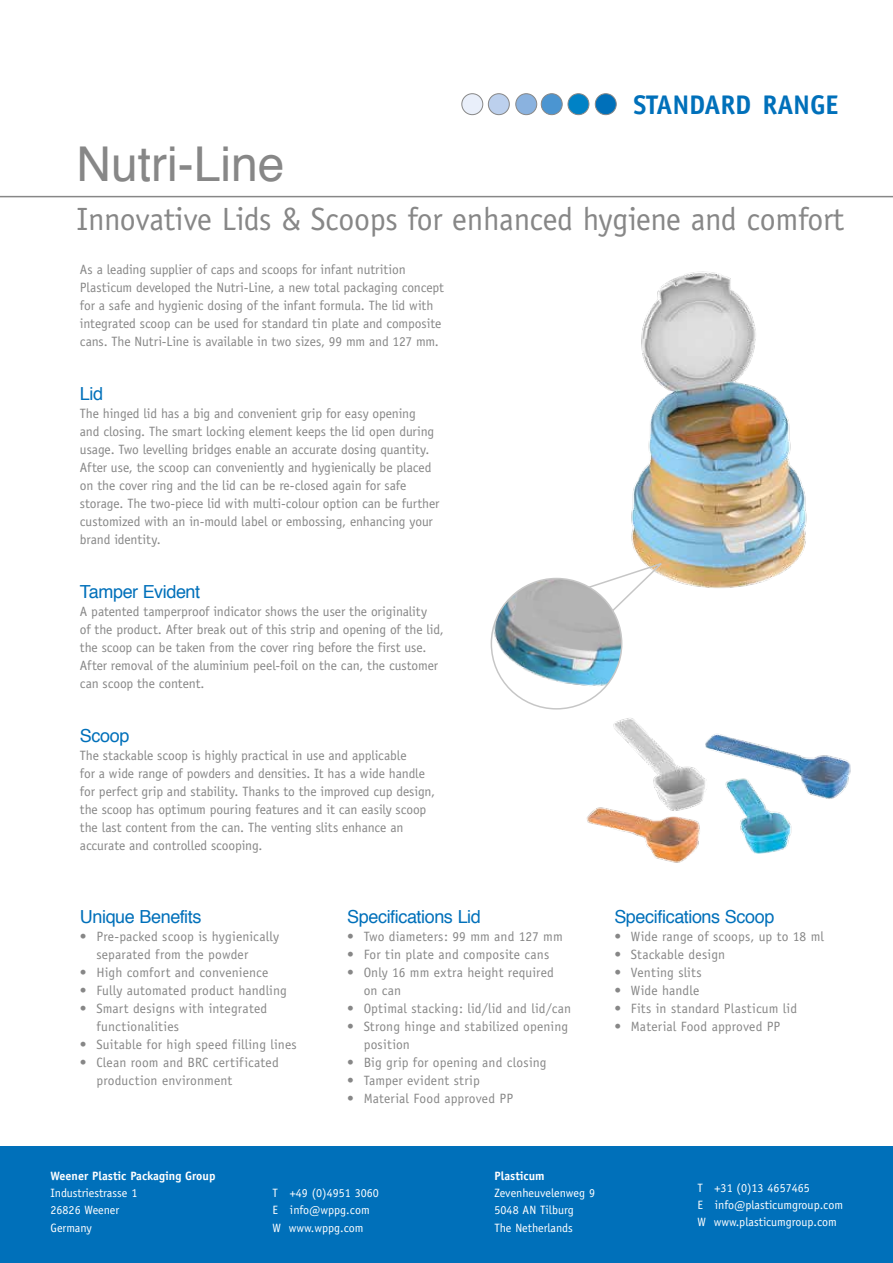
<style>
.page{position:relative;width:893px;height:1263px;background:#fff}
.page>*{position:absolute;margin:0;border:0;box-sizing:border-box;transform-origin:0 0}
.t1{font:48px "Helvetica";color:#878787}
.t2{font:32.25px "Officina Sans";letter-spacing:-.01em;color:#878787}
.t3{font:700 27px "Officina Sans";letter-spacing:-.005em;color:#0070ba}
.t4{font:18px "Helvetica";letter-spacing:-.025em;color:#0070ba}
.t5{font:13.5px/18px "Officina Sans";color:#878787}
.t6{font:12px/17.2px "Officina Sans";color:#fff}
.t7{font:700 12px "Officina Sans";color:#fff}
</style>
<div class="page">
<hr style="left:0;top:196px;width:893px;height:1px;background:#878787">
<div style="left:462px;top:94px;width:21px;height:21px;background:#e9effa;border-radius:50%"></div>
<div style="left:462px;top:94px;width:21px;height:21px;border:1px solid #878787;border-radius:50%"></div>
<div style="left:488px;top:94px;width:21px;height:21px;background:#bcd0ed;border-radius:50%"></div>
<div style="left:488px;top:94px;width:21px;height:21px;border:1px solid #878787;border-radius:50%"></div>
<div style="left:516px;top:94px;width:21px;height:21px;background:#8ab2df;border-radius:50%"></div>
<div style="left:516px;top:94px;width:21px;height:21px;border:1px solid #878787;border-radius:50%"></div>
<div style="left:541px;top:94px;width:21px;height:21px;background:#4b95d1;border-radius:50%"></div>
<div style="left:541px;top:94px;width:21px;height:21px;border:1px solid #878787;border-radius:50%"></div>
<div style="left:568px;top:94px;width:21px;height:21px;background:#0082c6;border-radius:50%"></div>
<div style="left:568px;top:94px;width:21px;height:21px;border:1px solid #878787;border-radius:50%"></div>
<div style="left:595px;top:94px;width:21px;height:21px;background:#0070ba;border-radius:50%"></div>
<div style="left:595px;top:94px;width:21px;height:21px;border:1px solid #878787;border-radius:50%"></div>
<div style="left:0;top:1146px;width:893px;height:117px;background:#0070ba"></div>
<img style="left:523px;top:271px;width:328px;height:592px">
<svg style="left:581px;top:560px;width:86px;height:59px"></svg>
<svg style="left:491px;top:578px;width:131px;height:131px"></svg>
<img style="left:491px;top:578px;width:131px;height:122px">
<h3 class="t3" style="left:633px;top:88px;width:206px">STANDARD RANGE</h3>
<h1 class="t1" style="left:77px;top:127px;width:210px">Nutri-Line</h1>
<h2 class="t2" style="left:77px;top:200px;width:769px">Innovative Lids &amp; Scoops for enhanced hygiene and comfort</h2>
<p class="t5" style="left:80px;top:260px;width:365px">As a leading supplier of caps and scoops for infant nutrition Plasticum developed the Nutri-Line, a new total packaging concept for a safe and hygienic dosing of the infant formula. The lid with integrated scoop can be used for standard tin plate and composite cans. The Nutri-Line is available in two sizes, 99 mm and 127 mm.</p>
<h3 class="t4" style="left:80px;top:380px;width:25px">Lid</h3>
<p class="t5" style="left:80px;top:404px;width:361px">The hinged lid has a big and convenient grip for easy opening<br>and closing. The smart locking element keeps the lid open during usage. Two levelling bridges enable an accurate dosing quantity.<br>After use, the scoop can conveniently and hygienically be placed on the cover ring and the lid can be re-closed again for safe storage. The two-piece lid with multi-colour option can be further customized with an in-mould label or embossing, enhancing your brand identity.</p>
<h3 class="t4" style="left:80px;top:578px;width:122px">Tamper Evident</h3>
<p class="t5" style="left:80px;top:602px;width:365px">A patented tamperproof indicator shows the user the originality<br>of the product. After break out of this strip and opening of the lid, the scoop can be taken from the cover ring before the first use.<br>After removal of the aluminium peel-foil on the can, the customer can scoop the content.</p>
<h3 class="t4" style="left:80px;top:722px;width:51px">Scoop</h3>
<p class="t5" style="left:80px;top:746px;width:357px">The stackable scoop is highly practical in use and applicable<br>for a wide range of powders and densities. It has a wide handle for perfect grip and stability. Thanks to the improved cup design, the scoop has optimum pouring features and it can easily scoop the last content from the can. The venting slits enhance an accurate and controlled scooping.</p>
<h3 class="t4" style="left:80px;top:902px;width:123px">Unique Benefits</h3>
<p class="t5" style="left:96px;top:927px;width:184px;text-indent:-16px">• Pre-packed scoop is hygienically separated from the powder</p>
<p class="t5" style="left:80px;top:963px;width:190px">• High comfort and convenience</p>
<p class="t5" style="left:80px;top:981px;width:208px">• Fully automated product handling</p>
<p class="t5" style="left:96px;top:999px;width:172px;text-indent:-16px">• Smart designs with integrated functionalities</p>
<p class="t5" style="left:80px;top:1035px;width:218px">• Suitable for high speed filling lines</p>
<p class="t5" style="left:96px;top:1053px;width:184px;text-indent:-16px">• Clean room and BRC certificated production environment</p>
<h3 class="t4" style="left:347px;top:902px;width:135px">Specifications Lid</h3>
<p class="t5" style="left:347px;top:927px;width:217px">• Two diameters: 99 mm and 127 mm</p>
<p class="t5" style="left:347px;top:945px;width:204px">• For tin plate and composite cans</p>
<p class="t5" style="left:364px;top:963px;width:192px;text-indent:-16px">• Only 16 mm extra height required on can</p>
<p class="t5" style="left:347px;top:999px;width:225px">• Optimal stacking: lid/lid and lid/can</p>
<p class="t5" style="left:364px;top:1017px;width:206px;text-indent:-17px">• Strong hinge and stabilized opening position</p>
<p class="t5" style="left:347px;top:1053px;width:201px">• Big grip for opening and closing</p>
<p class="t5" style="left:347px;top:1071px;width:134px">• Tamper evident strip</p>
<p class="t5" style="left:347px;top:1089px;width:167px">• Material Food approved PP</p>
<h3 class="t4" style="left:614px;top:902px;width:162px">Specifications Scoop</h3>
<p class="t5" style="left:614px;top:927px;width:211px">• Wide range of scoops, up to 18 ml</p>
<p class="t5" style="left:614px;top:945px;width:112px">• Stackable design</p>
<p class="t5" style="left:614px;top:963px;width:89px">• Venting slits</p>
<p class="t5" style="left:614px;top:981px;width:86px">• Wide handle</p>
<p class="t5" style="left:614px;top:999px;width:184px">• Fits in standard Plasticum lid</p>
<p class="t5" style="left:614px;top:1017px;width:167px">• Material Food approved PP</p>
<p class="t7" style="left:51px;top:1168px;width:166px">Weener Plastic Packaging Group</p>
<p class="t6" style="left:51px;top:1184px;width:88px">Industriestrasse 1<br>26826 Weener<br>Germany</p>
<p class="t6" style="left:273px;top:1184px;width:108px">T +49 (0)4951 3060<br>E info@wppg.com<br>W www.wppg.com</p>
<p class="t7" style="left:495px;top:1168px;width:52px">Plasticum</p>
<p class="t6" style="left:495px;top:1184px;width:102px">Zevenheuvelenweg 9<br>5048 AN Tilburg<br>The Netherlands</p>
<p class="t6" style="left:697px;top:1179px;width:147px">T +31 (0)13 4657465<br>E info@plasticumgroup.com<br>W www.plasticumgroup.com</p>
</div>
